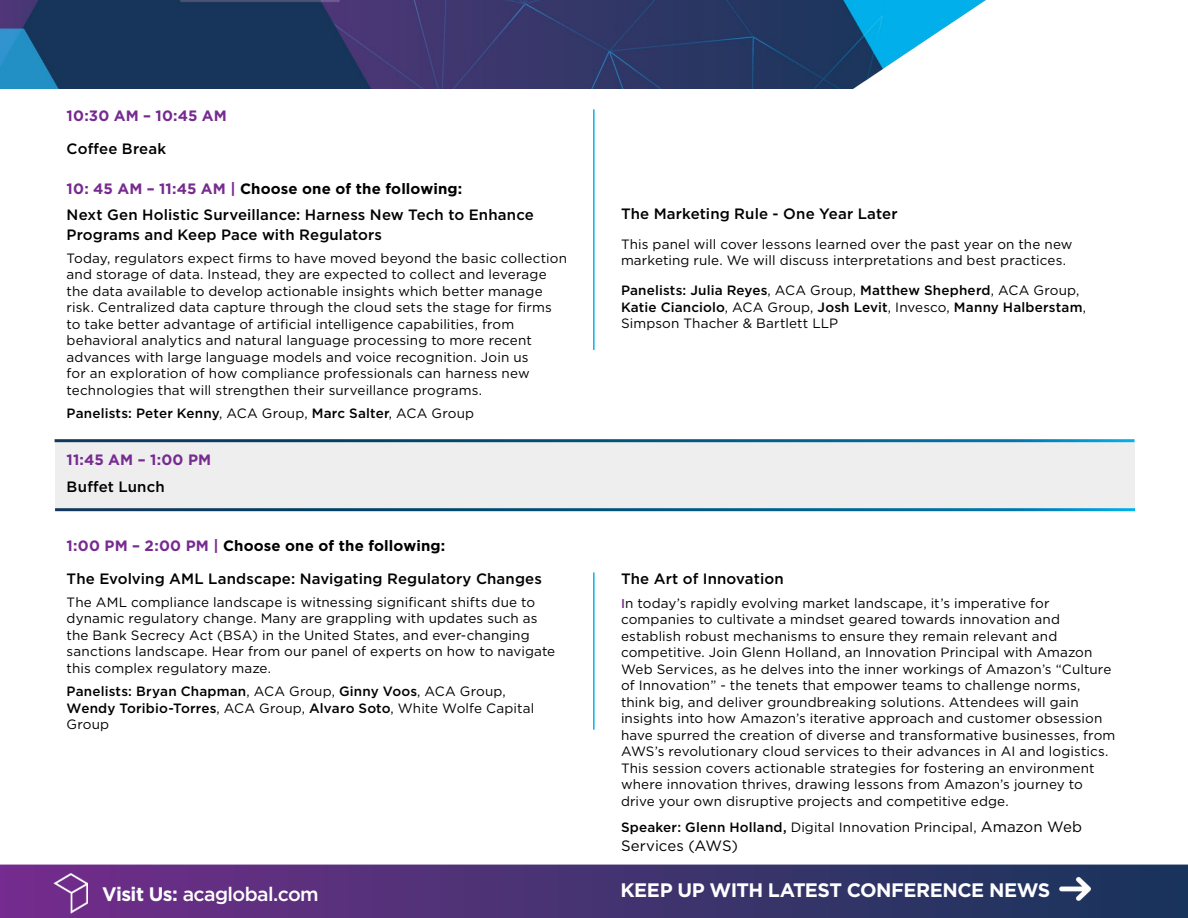
<style>
.page{position:relative;width:1188px;height:918px;background:#fff}
.page>*{position:absolute;margin:0;border:0;box-sizing:border-box;transform-origin:0 0}
.t1{font:700 19.5px "Gotham";letter-spacing:-.025em;color:#fff}
.t2{font:500 19.5px "Gotham";letter-spacing:-.03em;color:#fff}
.t3{font:500 15px/26.2px "Gotham";letter-spacing:.005em;color:#000}
.t4{font:700 15px "Gotham";letter-spacing:.01em;color:#000}
.t5{font:700 15px "Gotham";letter-spacing:.005em;color:#762b90}
.t6{font:15px "Gotham";color:#000}
.t7{font:13.5px/16.5px "Gotham";letter-spacing:.01em;color:#000}
.t8{font:500 13.5px/16.5px "Gotham";letter-spacing:.01em;color:#000}
.s1{font-weight:700;color:#762b90}
.s2{font-weight:700}
.s3{font-weight:400}
.s4{color:#762b90}
.s5{font-weight:500;font-size:12.75px;color:#762b90}
.s6{font-weight:500}
.s7{font-size:15px}
</style>
<div class="page">
<div style="left:0;top:865px;width:1188px;height:53px;background:linear-gradient(to right,#742e8b,#173659)"></div>
<img style="left:0;top:0;width:986px;height:89px">
<img style="left:53px;top:874px;width:35px;height:39px">
<img style="left:1059px;top:878px;width:31px;height:23px">
<div style="left:55px;top:442px;width:1080px;height:68px;background:#eeeeef"></div>
<hr style="left:55px;top:508px;width:1080px;height:3px;background:#fff">
<hr style="left:593px;top:109px;width:2px;height:241px;background:#00b5ed">
<hr style="left:593px;top:572px;width:2px;height:158px;background:#00b5ed">
<p class="t5" style="left:67px;top:106px;width:162px">10:30 AM – 10:45 AM</p>
<p class="t3" style="left:67px;top:135px;width:101px">Coffee Break</p>
<p class="t3" style="left:67px;top:175px;width:469px"><span class="s1">10: 45 AM – 11:45 AM |</span> <span class="s2">Choose one of the following:<br></span>Next Gen Holistic Surveillance: Harness New Tech to Enhance</p>
<p class="t3" style="left:67px;top:221px;width:317px">Programs and Keep Pace with Regulators</p>
<p class="t7" style="left:67px;top:250px;width:502px">Today, regulators expect firms to have moved beyond the basic collection and storage of data. Instead, they are expected to collect and leverage the data available to develop actionable insights which better manage risk. Centralized data capture through the cloud sets the stage for firms to take better advantage of artificial intelligence capabilities, from behavioral analytics and natural language processing to more recent advances with large language models and voice recognition. Join us<br>for an exploration of how compliance professionals can harness new technologies that will strengthen their surveillance programs.</p>
<p class="t8" style="left:67px;top:405px;width:409px">Panelists: Peter Kenny<span class="s3">, ACA Group,</span> Marc Salter<span class="s3">, ACA Group</span></p>
<p class="t5" style="left:67px;top:450px;width:146px">11:45 AM – 1:00 PM</p>
<p class="t3" style="left:67px;top:473px;width:100px">Buffet Lunch</p>
<p class="t4" style="left:67px;top:535px;width:380px"><span class="s4">1:00 PM – 2:00 PM |</span> Choose one of the following:</p>
<p class="t3" style="left:67px;top:565px;width:477px">The Evolving AML Landscape: Navigating Regulatory Changes</p>
<p class="t7" style="left:67px;top:593px;width:490px">The AML compliance landscape is witnessing significant shifts due to dynamic regulatory change. Many are grappling with updates such as the Bank Secrecy Act (BSA) in the United States, and ever-changing sanctions landscape. Hear from our panel of experts on how to navigate this complex regulatory maze.</p>
<p class="t8" style="left:67px;top:683px;width:469px">Panelists: Bryan Chapman<span class="s3">, ACA Group,</span> Ginny Voos<span class="s3">, ACA Group,<br></span>Wendy Toribio-Torres<span class="s3">, ACA Group,</span> Alvaro Soto<span class="s3">, White Wolfe Capital<br>Group</span></p>
<p class="t3" style="left:621px;top:200px;width:278px">The Marketing Rule - One Year Later</p>
<p class="t7" style="left:621px;top:236px;width:453px">This panel will cover lessons learned over the past year on the new marketing rule. We will discuss interpretations and best practices.</p>
<p class="t8" style="left:621px;top:282px;width:467px">Panelists: Julia Reyes<span class="s3">, ACA Group,</span> Matthew Shepherd<span class="s3">, ACA Group,<br></span>Katie Cianciolo<span class="s3">, ACA Group,</span> Josh Levit<span class="s3">, Invesco,</span> Manny Halberstam<span class="s3">,<br>Simpson Thacher &amp; Bartlett LLP</span></p>
<p class="t3" style="left:621px;top:566px;width:164px">The Art of Innovation</p>
<p class="t7" style="left:621px;top:594px;width:496px"><span class="s5">I</span>n today’s rapidly evolving market landscape, it’s imperative for companies to cultivate a mindset geared towards innovation and establish robust mechanisms to ensure they remain relevant and competitive. Join Glenn Holland, an Innovation Principal with Amazon Web Services, as he delves into the inner workings of Amazon’s “Culture of Innovation” - the tenets that empower teams to challenge norms, think big, and deliver groundbreaking solutions. Attendees will gain insights into how Amazon’s iterative approach and customer obsession have spurred the creation of diverse and transformative businesses, from AWS’s revolutionary cloud services to their advances in AI and logistics.<br>This session covers actionable strategies for fostering an environment where innovation thrives, drawing lessons from Amazon’s journey to drive your own disruptive projects and competitive edge.</p>
<p class="t7" style="left:621px;top:819px;width:463px"><span class="s6">Speaker: Glenn Holland,</span> Digital Innovation Principal, <span class="s7">Amazon Web</span></p>
<p class="t6" style="left:621px;top:837px;width:119px">Services (AWS)</p>
<h1 class="t2" style="left:102px;top:882px;width:218px"><span class="s2">Visit Us:</span> acaglobal.com</h1>
<h1 class="t1" style="left:620px;top:877px;width:431px">KEEP UP WITH LATEST CONFERENCE NEWS</h1>
</div>
